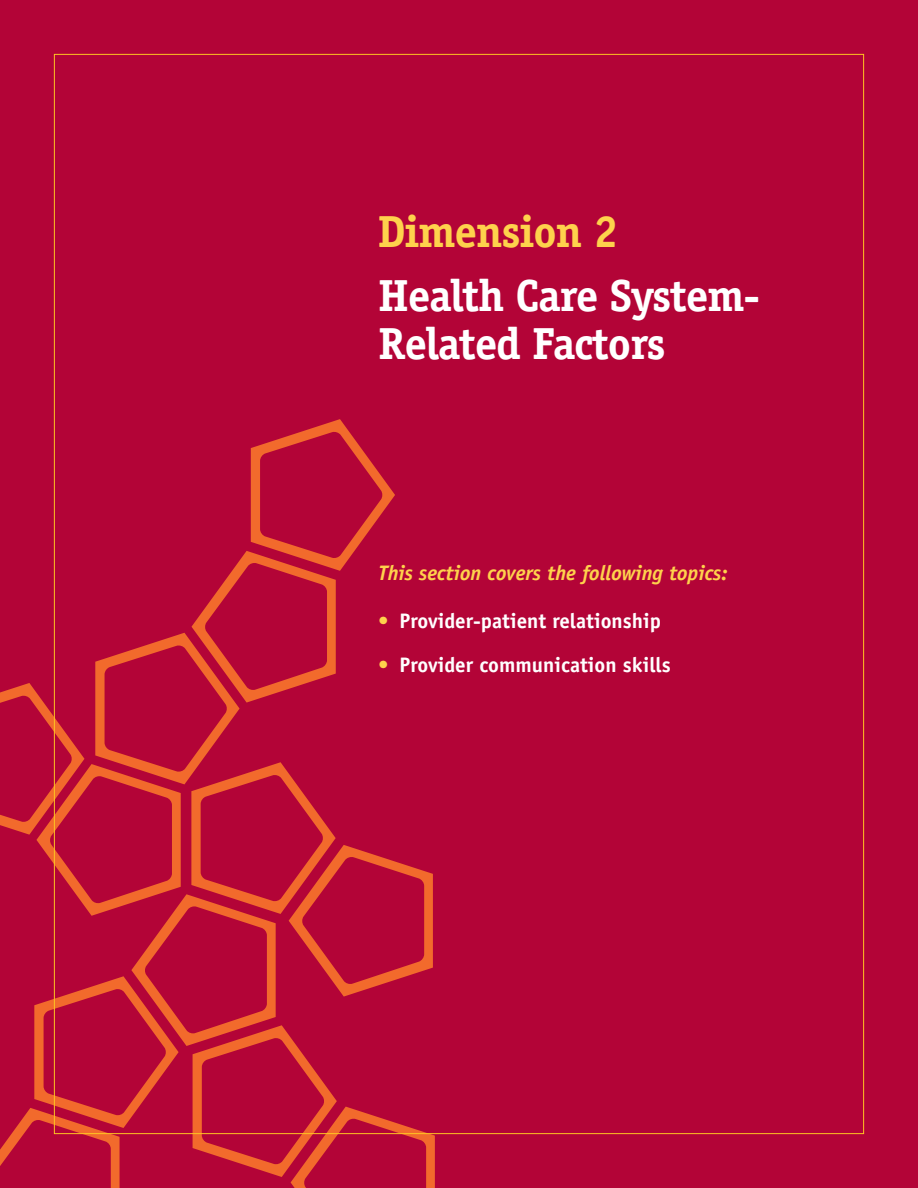
<style>
.page{position:relative;width:918px;height:1188px;background:#b30437}
.page>*{position:absolute;margin:0;border:0;box-sizing:border-box;transform-origin:0 0}
.CHAPTER_TITLE{font:700 45px/48px "Officina Serif";letter-spacing:-.025em;color:#fff}
.CHAPTER_TITLE-2{font:700 45px "Officina Serif";letter-spacing:-.025em;color:#fed24c}
.t1{font:700 21px "Officina Sans";color:#fff}
.t2{font:italic 700 21px "Officina Sans";color:#fed24c}
.s1{color:#fed24c}
</style>
<div class="page">
<svg style="left:0;top:419px;width:435px;height:769px"></svg>
<p class="CHAPTER_TITLE-2" style="left:378px;top:204px;width:242px">Dimension 2</p>
<p class="CHAPTER_TITLE" style="left:378px;top:271px;width:384px">Health Care System-<br>Related Factors</p>
<p class="t2" style="left:378px;top:560px;width:351px">This section covers the following topics:</p>
<p class="t1" style="left:378px;top:608px;width:284px"><span class="s1">•</span> Provider-patient relationship</p>
<p class="t1" style="left:378px;top:652px;width:294px"><span class="s1">•</span> Provider communication skills</p>
</div>
